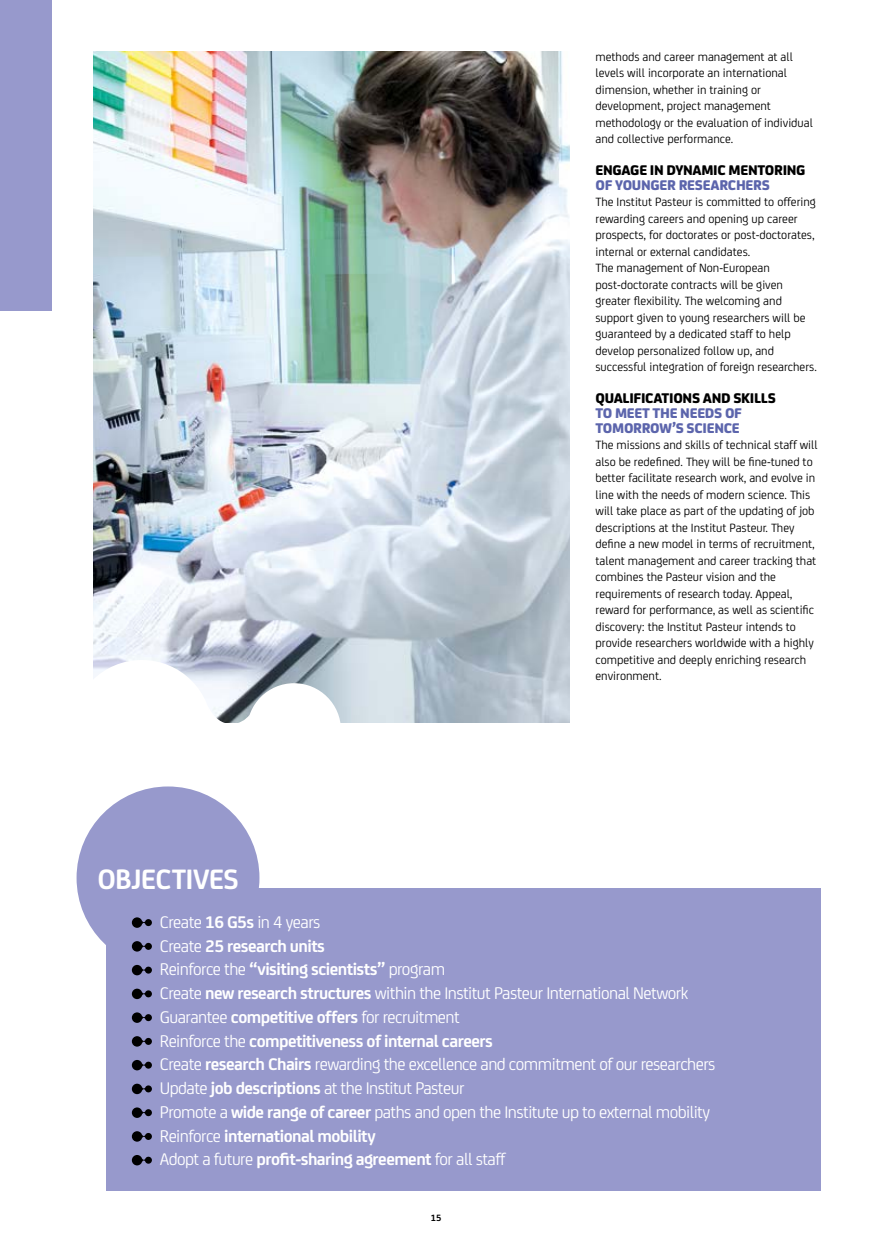
<style>
.page{position:relative;width:872px;height:1242px;background:#fff}
.page>*{position:absolute;margin:0;border:0;box-sizing:border-box;transform-origin:0 0}
.t1{font:700 30px "FS Joey";letter-spacing:-.02em;color:#fff}
.t2{font:18px/23.7px "FS Joey";letter-spacing:-.03em;color:#fff}
.t3{font:800 15px/15px "FS Joey";letter-spacing:-.02em;color:#5c65ac}
.t4{font:800 15px "FS Joey";letter-spacing:-.02em;color:#000}
.t5{font:12.75px/16.5px "FS Joey";color:#000}
.t6{font:700 9.75px "FS Joey";color:#000}
.s1{font-weight:700}
</style>
<div class="page">
<div style="left:0;top:0;width:51px;height:310px;background:#9799cc"></div>
<img style="left:94px;top:51px;width:476px;height:671px">
<div style="left:72px;top:660px;width:140px;height:140px;background:#fff;border-radius:50%"></div>
<div style="left:247px;top:683px;width:94px;height:94px;background:#fff;border-radius:50%"></div>
<svg style="left:208px;top:706px;width:42px;height:17px"></svg>
<div style="left:106px;top:889px;width:715px;height:302px;background:#9799cc"></div>
<div style="left:77px;top:786px;width:182px;height:183px;background:#9799cc;border-radius:50%"></div>
<div style="left:132px;top:917px;width:10px;height:11px;background:#000;border-radius:50%"></div>
<div style="left:145px;top:919px;width:7px;height:7px;background:#000;border-radius:50%"></div>
<div style="left:132px;top:941px;width:10px;height:10px;background:#000;border-radius:50%"></div>
<div style="left:145px;top:943px;width:7px;height:7px;background:#000;border-radius:50%"></div>
<div style="left:132px;top:965px;width:10px;height:10px;background:#000;border-radius:50%"></div>
<div style="left:145px;top:966px;width:7px;height:7px;background:#000;border-radius:50%"></div>
<div style="left:132px;top:988px;width:10px;height:11px;background:#000;border-radius:50%"></div>
<div style="left:145px;top:990px;width:7px;height:7px;background:#000;border-radius:50%"></div>
<div style="left:132px;top:1012px;width:10px;height:11px;background:#000;border-radius:50%"></div>
<div style="left:145px;top:1014px;width:7px;height:7px;background:#000;border-radius:50%"></div>
<div style="left:132px;top:1036px;width:10px;height:10px;background:#000;border-radius:50%"></div>
<div style="left:145px;top:1038px;width:7px;height:7px;background:#000;border-radius:50%"></div>
<div style="left:132px;top:1060px;width:10px;height:10px;background:#000;border-radius:50%"></div>
<div style="left:145px;top:1061px;width:7px;height:7px;background:#000;border-radius:50%"></div>
<div style="left:132px;top:1083px;width:10px;height:11px;background:#000;border-radius:50%"></div>
<div style="left:145px;top:1085px;width:7px;height:7px;background:#000;border-radius:50%"></div>
<div style="left:132px;top:1107px;width:10px;height:11px;background:#000;border-radius:50%"></div>
<div style="left:145px;top:1109px;width:7px;height:7px;background:#000;border-radius:50%"></div>
<div style="left:132px;top:1131px;width:10px;height:10px;background:#000;border-radius:50%"></div>
<div style="left:145px;top:1133px;width:7px;height:7px;background:#000;border-radius:50%"></div>
<div style="left:132px;top:1155px;width:10px;height:10px;background:#000;border-radius:50%"></div>
<div style="left:145px;top:1156px;width:7px;height:7px;background:#000;border-radius:50%"></div>
<p class="t5" style="left:595px;top:47px;width:219px">methods and career management at all levels will incorporate an international dimension, whether in training or development, project management methodology or the evaluation of individual and collective performance.</p>
<p class="t4" style="left:595px;top:158px;width:212px">ENGAGE IN DYNAMIC MENTORING</p>
<p class="t3" style="left:595px;top:176px;width:176px">OF YOUNGER RESEARCHERS</p>
<p class="t5" style="left:595px;top:193px;width:223px">The Institut Pasteur is committed to offering rewarding careers and opening up career prospects, for doctorates or post-doctorates, internal or external candidates.<br>The management of Non-European post-doctorate contracts will be given greater flexibility. The welcoming and support given to young researchers will be guaranteed by a dedicated staff to help develop personalized follow up, and successful integration of foreign researchers.</p>
<p class="t4" style="left:595px;top:386px;width:182px">QUALIFICATIONS AND SKILLS</p>
<p class="t3" style="left:595px;top:404px;width:148px">TO MEET THE NEEDS OF<br>TOMORROW’S SCIENCE</p>
<p class="t5" style="left:595px;top:436px;width:224px">The missions and skills of technical staff will also be redefined. They will be fine-tuned to better facilitate research work, and evolve in line with the needs of modern science. This will take place as part of the updating of job descriptions at the Institut Pasteur. They define a new model in terms of recruitment, talent management and career tracking that combines the Pasteur vision and the requirements of research today. Appeal, reward for performance, as well as scientific discovery: the Institut Pasteur intends to provide researchers worldwide with a highly competitive and deeply enriching research environment.</p>
<h1 class="t1" style="left:97px;top:856px;width:143px">OBJECTIVES</h1>
<p class="t2" style="left:160px;top:909px;width:557px">Create <span class="s1">16 G5s</span> in 4 years<br>Create <span class="s1">25 research units<br></span>Reinforce the <span class="s1">“visiting scientists”</span> program<br>Create <span class="s1">new research structures</span> within the Institut Pasteur International Network Guarantee <span class="s1">competitive offers</span> for recruitment<br>Reinforce the <span class="s1">competitiveness of internal careers<br></span>Create <span class="s1">research Chairs</span> rewarding the excellence and commitment of our researchers Update <span class="s1">job descriptions</span> at the Institut Pasteur<br>Promote a <span class="s1">wide range of career</span> paths and open the Institute up to external mobility Reinforce <span class="s1">international mobility<br></span>Adopt a future <span class="s1">profit-sharing agreement</span> for all staff</p>
<p class="t6" style="left:431px;top:1210px;width:12px">15</p>
</div>
